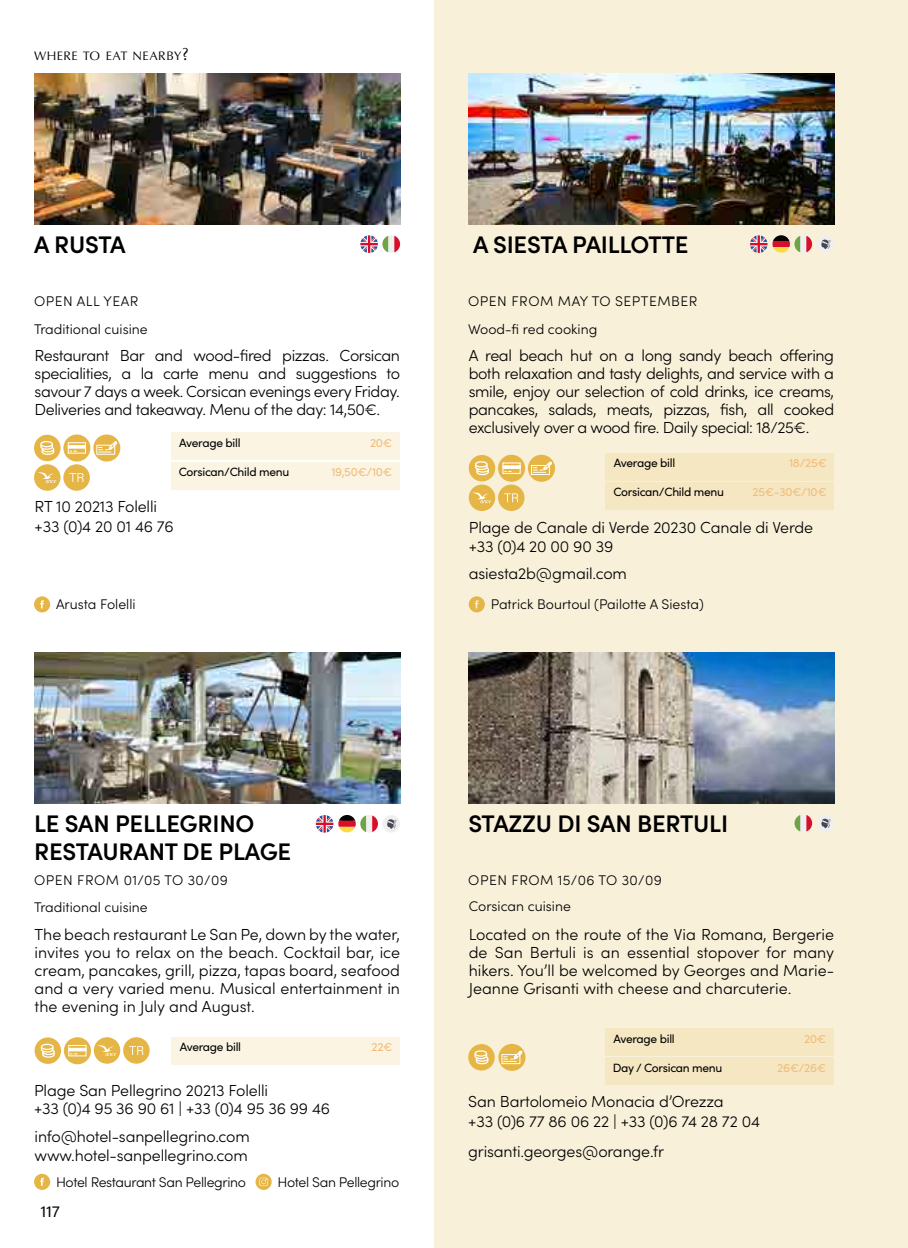
<style>
.page{position:relative;width:908px;height:1248px;background:#fff}
.page>*{position:absolute;margin:0;border:0;box-sizing:border-box;transform-origin:0 0}
.t1{font:600 24px/28.8px "Sofia Pro";letter-spacing:-.01em;color:#000}
.t2{font:300 16px/18px "Sofia Pro";letter-spacing:-.01em;color:#000}
.t3{font:16px "Acumin Pro";color:#080909}
.t4{font:300 14px/27.2px "Sofia Pro";color:#000}
.t5{font:300 14px/27.2px "Sofia Pro";letter-spacing:.035em;color:#000}
.t6{font:300 14px "Sofia Pro";letter-spacing:-.025em;color:#000}
.t7{font:12.6px "Classico URW";letter-spacing:.035em;color:#000}
.t8{font:12px "Sofia Pro";letter-spacing:-.025em;color:#000}
.t9{font:12px "Sofia Pro";letter-spacing:-.025em;color:#f1bc77}
.s1{font-size:18px}
</style>
<div class="page">
<div style="left:434px;top:0;width:473px;height:1247px;background:#f9f0da"></div>
<svg style="left:255px;top:1173px;width:16px;height:16px"></svg>
<svg style="left:259px;top:1177px;width:9px;height:8px"></svg>
<svg style="left:794px;top:814px;width:17px;height:18px"></svg>
<svg style="left:806px;top:815px;width:5px;height:16px"></svg>
<svg style="left:794px;top:815px;width:5px;height:16px"></svg>
<div style="left:816px;top:814px;width:17px;height:18px;background:#f0efef;border-radius:50%"></div>
<svg style="left:821px;top:818px;width:9px;height:10px"></svg>
<img style="left:468px;top:652px;width:365px;height:151px">
<div style="left:604px;top:1028px;width:229px;height:27px;background:#f6e7c3"></div>
<div style="left:604px;top:1057px;width:229px;height:27px;background:#f6e7c3"></div>
<svg style="left:34px;top:596px;width:16px;height:16px"></svg>
<img style="left:34px;top:74px;width:366px;height:150px">
<div style="left:170px;top:433px;width:229px;height:27px;background:#fbf4e3"></div>
<div style="left:170px;top:462px;width:229px;height:27px;background:#fbf4e3"></div>
<div style="left:93px;top:434px;width:27px;height:27px;background:#e5b646;border-radius:50%"></div>
<svg style="left:96px;top:441px;width:22px;height:14px"></svg>
<svg style="left:63px;top:434px;width:27px;height:27px"></svg>
<div style="left:68px;top:442px;width:18px;height:11px;border:1px solid #fff"></div>
<hr style="left:68px;top:445px;width:18px;height:3px;background:#fff">
<div style="left:34px;top:434px;width:26px;height:27px;background:#e5b646;border-radius:50%"></div>
<svg style="left:40px;top:441px;width:14px;height:14px"></svg>
<svg style="left:382px;top:235px;width:18px;height:18px"></svg>
<svg style="left:394px;top:236px;width:6px;height:16px"></svg>
<svg style="left:360px;top:235px;width:28px;height:18px"></svg>
<div style="left:63px;top:464px;width:27px;height:26px;background:#e5b646;border-radius:50%"></div>
<svg style="left:69px;top:473px;width:14px;height:9px"></svg>
<div style="left:34px;top:464px;width:26px;height:26px;background:#e5b646;border-radius:50%"></div>
<svg style="left:38px;top:472px;width:18px;height:11px"></svg>
<img style="left:34px;top:652px;width:366px;height:151px">
<svg style="left:34px;top:1173px;width:16px;height:16px"></svg>
<svg style="left:360px;top:814px;width:18px;height:18px"></svg>
<svg style="left:372px;top:815px;width:6px;height:17px"></svg>
<div style="left:382px;top:815px;width:18px;height:17px;background:#f0efef;border-radius:50%"></div>
<svg style="left:387px;top:819px;width:9px;height:10px"></svg>
<svg style="left:316px;top:815px;width:50px;height:17px"></svg>
<div style="left:171px;top:1037px;width:229px;height:27px;background:#fbf4e3"></div>
<svg style="left:64px;top:1037px;width:27px;height:27px"></svg>
<div style="left:68px;top:1044px;width:18px;height:12px;border:1px solid #fff"></div>
<div style="left:69px;top:1047px;width:17px;height:3px;background:#fff;border:1px solid #fff"></div>
<div style="left:35px;top:1037px;width:26px;height:26px;background:#e5b646;border-radius:50%"></div>
<svg style="left:41px;top:1043px;width:14px;height:14px"></svg>
<div style="left:123px;top:1037px;width:26px;height:26px;background:#e5b646;border-radius:50%"></div>
<svg style="left:129px;top:1046px;width:14px;height:8px"></svg>
<div style="left:94px;top:1037px;width:26px;height:26px;background:#e5b646;border-radius:50%"></div>
<svg style="left:97px;top:1045px;width:19px;height:10px"></svg>
<svg style="left:468px;top:596px;width:16px;height:16px"></svg>
<img style="left:468px;top:74px;width:365px;height:150px">
<div style="left:605px;top:453px;width:228px;height:27px;background:#f6e7c3"></div>
<div style="left:605px;top:482px;width:228px;height:27px;background:#f6e7c3"></div>
<svg style="left:527px;top:454px;width:27px;height:28px"></svg>
<svg style="left:530px;top:461px;width:22px;height:14px"></svg>
<svg style="left:498px;top:454px;width:27px;height:28px"></svg>
<div style="left:502px;top:462px;width:18px;height:12px;border:1px solid #fff"></div>
<div style="left:502px;top:465px;width:18px;height:3px;background:#fff;border:1px solid #fff"></div>
<div style="left:468px;top:455px;width:27px;height:26px;background:#e5b646;border-radius:50%"></div>
<svg style="left:475px;top:461px;width:13px;height:14px"></svg>
<svg style="left:794px;top:235px;width:17px;height:18px"></svg>
<svg style="left:806px;top:236px;width:5px;height:16px"></svg>
<div style="left:816px;top:235px;width:17px;height:18px;background:#f0efef;border-radius:50%"></div>
<svg style="left:821px;top:239px;width:9px;height:10px"></svg>
<svg style="left:750px;top:235px;width:49px;height:18px"></svg>
<div style="left:498px;top:484px;width:26px;height:27px;background:#e5b646;border-radius:50%"></div>
<svg style="left:504px;top:493px;width:14px;height:9px"></svg>
<div style="left:468px;top:484px;width:27px;height:27px;background:#e5b646;border-radius:50%"></div>
<svg style="left:472px;top:492px;width:19px;height:11px"></svg>
<svg style="left:498px;top:1043px;width:27px;height:27px"></svg>
<svg style="left:501px;top:1050px;width:22px;height:14px"></svg>
<div style="left:468px;top:1043px;width:26px;height:27px;background:#e5b646;border-radius:50%"></div>
<svg style="left:474px;top:1050px;width:14px;height:14px"></svg>
<p class="t7" style="left:34px;top:46px;width:156px">WHERE TO EAT NEARBY<span class="s1">?</span></p>
<h1 class="t1" style="left:34px;top:228px;width:93px">A RUSTA</h1>
<h1 class="t1" style="left:473px;top:228px;width:217px">A SIESTA PAILLOTTE</h1>
<p class="t4" style="left:34px;top:287px;width:115px">OPEN ALL YEAR<br>Traditional cuisine</p>
<p class="t2" style="left:35px;top:345px;width:367px;text-align:justify">Restaurant Bar and wood-fired pizzas. Corsican specialities, a la carte menu and suggestions to savour 7 days a week. Corsican evenings every Friday.<br>Deliveries and takeaway. Menu of the day: 14,50€.</p>
<p class="t8" style="left:179px;top:434px;width:63px">Average bill</p>
<p class="t9" style="left:370px;top:434px;width:24px">20€</p>
<p class="t8" style="left:179px;top:463px;width:112px">Corsican/Child menu</p>
<p class="t9" style="left:331px;top:463px;width:62px">19,50€/10€</p>
<p class="t5" style="left:468px;top:287px;width:230px">OPEN FROM MAY TO SEPTEMBER<br>Wood-fi red cooking</p>
<p class="t2" style="left:468px;top:345px;width:367px;text-align:justify">A real beach hut on a long sandy beach offering both relaxation and tasty delights, and service with a smile, enjoy our selection of cold drinks, ice creams, pancakes, salads, meats, pizzas, fish, all cooked exclusively over a wood fire. Daily special: 18/25€.</p>
<p class="t8" style="left:613px;top:454px;width:63px">Average bill</p>
<p class="t9" style="left:788px;top:454px;width:39px">18/25€</p>
<p class="t8" style="left:613px;top:483px;width:112px">Corsican/Child menu</p>
<p class="t9" style="left:752px;top:483px;width:76px">25€-30€/10€</p>
<p class="t2" style="left:35px;top:496px;width:140px;line-height:19.2px">RT 10 20213 Folelli +33 (0)4 20 01 46 76</p>
<p class="t2" style="left:468px;top:517px;width:346px;line-height:19.2px">Plage de Canale di Verde 20230 Canale di Verde +33 (0)4 20 00 90 39</p>
<p class="t2" style="left:468px;top:563px;width:160px">asiesta2b@gmail.com</p>
<p class="t4" style="left:56px;top:590px;width:81px">Arusta Folelli</p>
<p class="t4" style="left:490px;top:590px;width:214px">Patrick Bourtoul (Pailotte A Siesta)</p>
<h1 class="t1" style="left:34px;top:807px;width:258px">LE SAN PELLEGRINO<br>RESTAURANT DE PLAGE</h1>
<p class="t4" style="left:34px;top:865px;width:195px">OPEN FROM 01/05 TO 30/09<br>Traditional cuisine</p>
<p class="t2" style="left:35px;top:924px;width:367px;text-align:justify">The beach restaurant Le San Pe, down by the water, invites you to relax on the beach. Cocktail bar, ice cream, pancakes, grill, pizza, tapas board, seafood and a very varied menu. Musical entertainment in the evening in July and August.</p>
<p class="t8" style="left:180px;top:1038px;width:63px">Average bill</p>
<p class="t9" style="left:371px;top:1038px;width:23px">22€</p>
<p class="t2" style="left:34px;top:1080px;width:297px">Plage San Pellegrino 20213 Folelli<br>+33 (0)4 95 36 90 61 | +33 (0)4 95 36 99 46</p>
<p class="t2" style="left:35px;top:1125px;width:217px;line-height:19.2px">info@hotel-sanpellegrino.com www.hotel-sanpellegrino.com</p>
<p class="t6" style="left:56px;top:1171px;width:191px">Hotel Restaurant San Pellegrino</p>
<p class="t3" style="left:41px;top:1199px;width:21px">117</p>
<p class="t6" style="left:277px;top:1171px;width:123px">Hotel San Pellegrino</p>
<h1 class="t1" style="left:468px;top:807px;width:261px">STAZZU DI SAN BERTULI</h1>
<p class="t5" style="left:468px;top:865px;width:195px">OPEN FROM 15/06 TO 30/09</p>
<p class="t4" style="left:468px;top:891px;width:104px">Corsican cuisine</p>
<p class="t2" style="left:468px;top:924px;width:367px;text-align:justify">Located on the route of the Via Romana, Bergerie de San Bertuli is an essential stopover for many hikers. You’ll be welcomed by Georges and Marie-Jeanne Grisanti with cheese and charcuterie.</p>
<p class="t8" style="left:613px;top:1029px;width:63px">Average bill</p>
<p class="t9" style="left:803px;top:1029px;width:24px">20€</p>
<p class="t8" style="left:612px;top:1058px;width:111px">Day / Corsican menu</p>
<p class="t9" style="left:776px;top:1058px;width:51px">26€/26€</p>
<p class="t2" style="left:468px;top:1091px;width:293px;line-height:19.2px">San Bartolomeio Monacia d’Orezza<br>+33 (0)6 77 86 06 22 | +33 (0)6 74 28 72 04</p>
<p class="t2" style="left:468px;top:1141px;width:197px">grisanti.georges@orange.fr</p>
</div>
